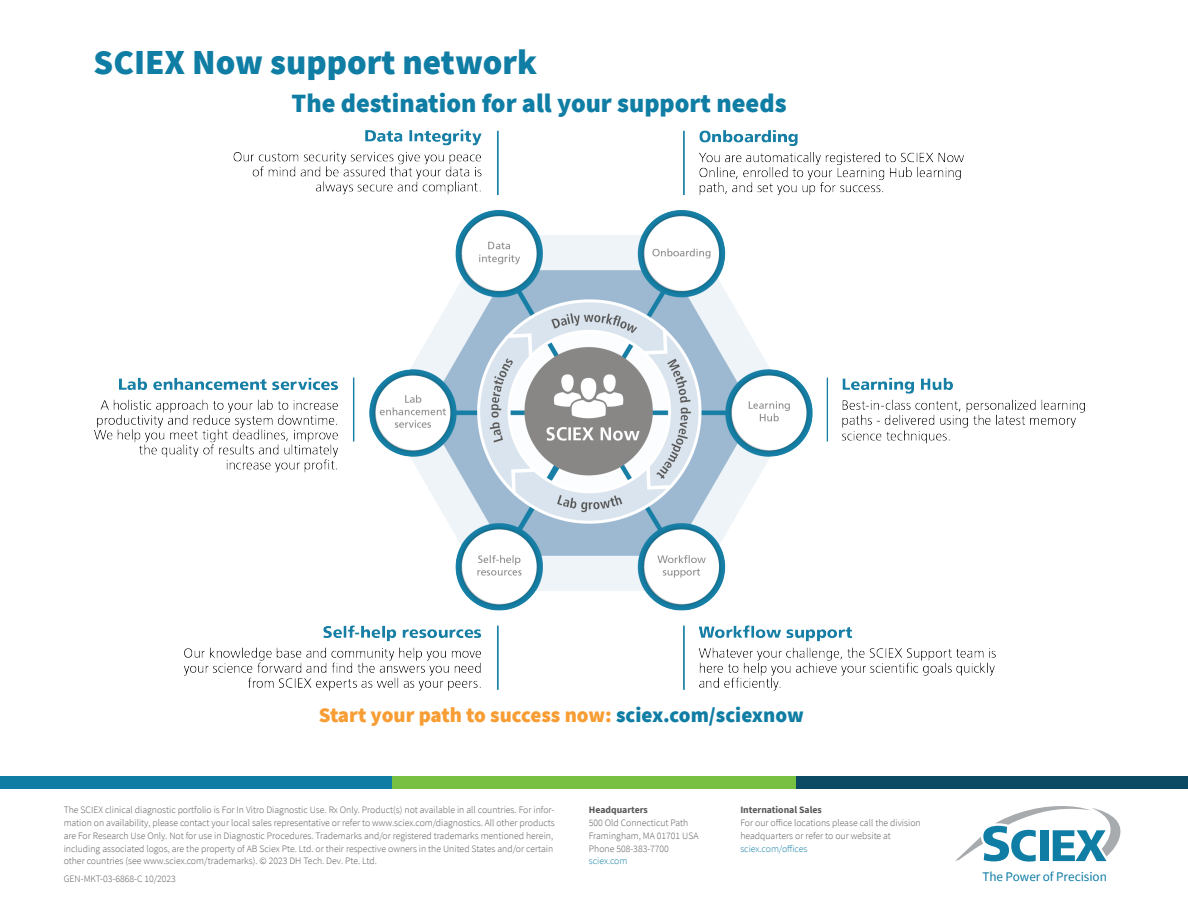
<style>
.page{position:relative;width:1188px;height:918px;background:#fff}
.page>*{position:absolute;margin:0;border:0;box-sizing:border-box;transform-origin:0 0}
.t1{font:900 35.1px "Source Sans Pro";color:#0f7da4}
.t2{font:900 26.25px "Source Sans Pro";color:#0f7da4}
.t3{font:900 21px "Source Sans Pro";color:#f89d33}
.t4{font:13.2px "Source Sans Pro";letter-spacing:-.005em;color:#0f7da4}
.t5{font:300 9.75px/12.8px "Source Sans Pro";color:#57585a}
.t6{font:700 9.75px "Source Sans Pro";color:#57585a}
.t7{font:300 9.75px "Source Sans Pro";color:#0f7da4}
.s1{color:#0f7da4}
</style>
<div class="page">
<svg style="left:955px;top:806px;width:166px;height:56px"></svg>
<img style="left:94px;top:129px;width:991px;height:562px">
<div style="left:392px;top:776px;width:404px;height:13px;background:#78c042"></div>
<div style="left:796px;top:776px;width:392px;height:13px;background:#0c4a63"></div>
<div style="left:0;top:776px;width:392px;height:13px;background:#0f7da4"></div>
<h1 class="t1" style="left:94px;top:38px;width:445px">SCIEX Now support network</h1>
<h2 class="t2" style="left:292px;top:85px;width:497px">The destination for all your support needs</h2>
<h3 class="t3" style="left:319px;top:700px;width:487px">Start your path to success now: <span class="s1">sciex.com/sciexnow</span></h3>
<p class="t5" style="left:64px;top:804px;width:493px">The SCIEX clinical diagnostic portfolio is For In Vitro Diagnostic Use. Rx Only. Product(s) not available in all countries. For infor&shy;mation on availability, please contact your local sales representative or refer to www.sciex.com/diagnostics. All other products are For Research Use Only. Not for use in Diagnostic Procedures. Trademarks and/or registered trademarks mentioned herein, including associated logos, are the property of AB Sciex Pte. Ltd. or their respective owners in the United States and/or certain other countries (see www.sciex.com/trademarks). © 2023 DH Tech. Dev. Pte. Ltd.</p>
<p class="t5" style="left:64px;top:873px;width:114px">GEN-MKT-03-6868-C 10/2023</p>
<p class="t6" style="left:589px;top:804px;width:61px">Headquarters</p>
<p class="t5" style="left:589px;top:817px;width:111px">500 Old Connecticut Path<br>Framingham, MA 01701 USA<br>Phone 508-383-7700</p>
<p class="t7" style="left:589px;top:855px;width:40px">sciex.com</p>
<p class="t6" style="left:740px;top:804px;width:83px">International Sales</p>
<p class="t5" style="left:740px;top:817px;width:182px">For our office locations please call the division headquarters or refer to our website at</p>
<p class="t7" style="left:740px;top:842px;width:69px">sciex.com/offices</p>
<h3 class="t4" style="left:982px;top:868px;width:126px">The Power of Precision</h3>
</div>
